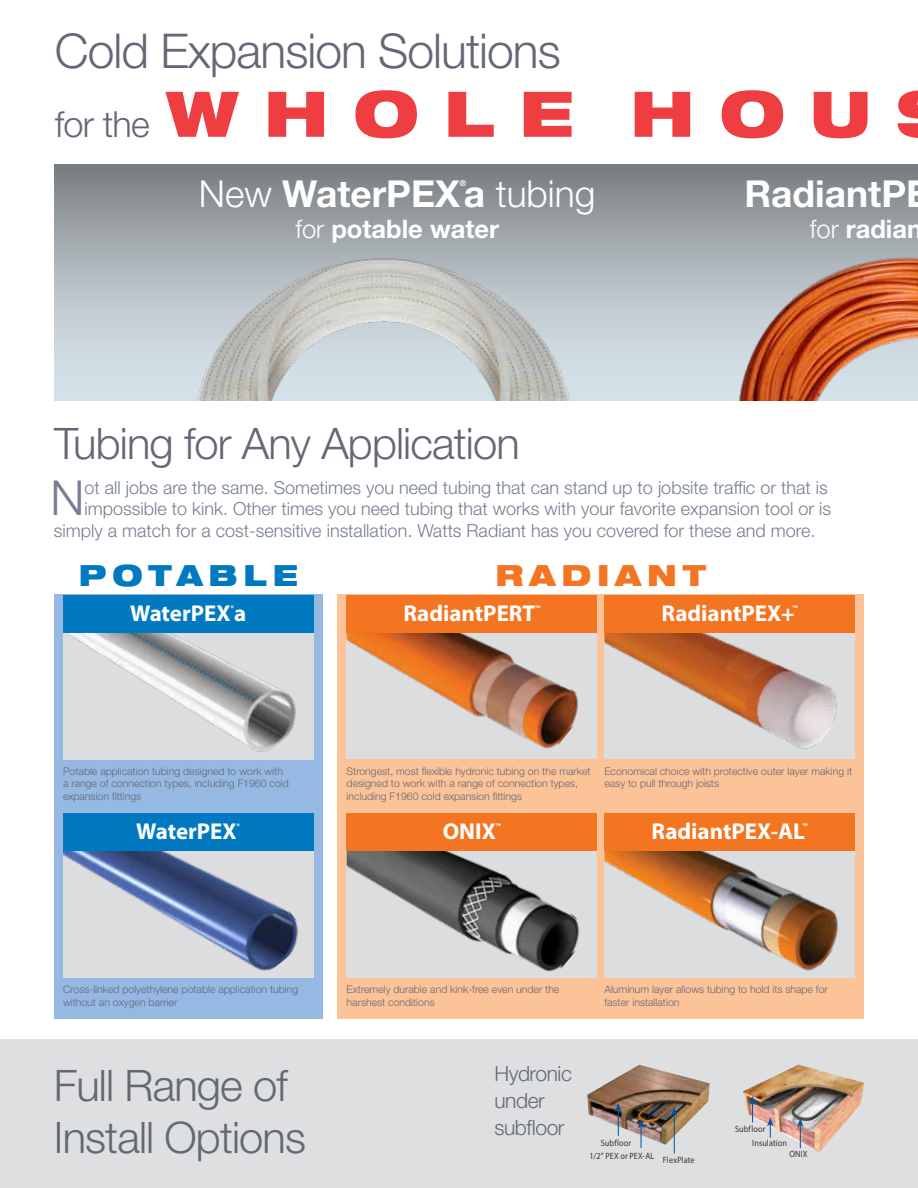
<style>
.page{position:relative;width:918px;height:1188px;background:#fff}
.page>*{position:absolute;margin:0;border:0;box-sizing:border-box;transform-origin:0 0}
.t1{font:900 expanded 63px "Helvetica Neue LT Std";letter-spacing:.4em;color:#ef3e42}
.t2{font:300 48.3px "Helvetica Neue LT Std";color:#757f8f}
.t3{font:300 48px "Helvetica Neue LT Std";letter-spacing:-.02em;color:#646875}
.t4{font:300 43.5px/52.2px "Helvetica Neue LT Std";letter-spacing:-.02em;color:#646875}
.t5{font:300 37.2px "Helvetica Neue LT Std";color:#fff}
.t6{font:700 37.2px "Helvetica Neue LT Std";color:#fff}
.t7{font:900 expanded 29.25px "Helvetica Neue LT Std";letter-spacing:.2em;color:#0079c1}
.t8{font:900 expanded 29.25px "Helvetica Neue LT Std";letter-spacing:.2em;color:#f47521}
.t9{font:700 25.5px "Helvetica Neue LT Std";color:#fff}
.t10{font:700 22.95px "Myriad Pro";color:#fff}
.t11{font:300 21px/27px "Helvetica Neue LT Std";letter-spacing:-.02em;color:#646875}
.t12{font:300 18px "Helvetica Neue LT Std";color:#757f8f}
.t13{font:300 10.5px/12.6px "Helvetica Neue LT Std";color:#646875}
.t14{font:9.15px/14.1px "Myriad Pro";letter-spacing:.015em;color:#3a332f;scale:.9 1}
.t15{font:700 8.1px "Myriad Pro";color:#fff}
.t16{font:700 8.1px "Helvetica Neue LT Std";color:#fff}
.s1{font-weight:300;font-stretch:normal;font-size:36px;color:#646875}
.s2{font-weight:300}
.s3{font-weight:700}
</style>
<div class="page">
<div style="left:54px;top:595px;width:269px;height:424px;background:#95b9e2"></div>
<div style="left:338px;top:595px;width:526px;height:424px;background:#fcc399"></div>
<div style="left:54px;top:164px;width:864px;height:237px;background:linear-gradient(to bottom,#808487,#e2eff7)"></div>
<div style="left:0;top:1040px;width:918px;height:148px;background:#dedfe0"></div>
<img style="left:743px;top:1065px;width:121px;height:88px">
<svg style="left:749px;top:1096px;width:7px;height:26px"></svg>
<svg style="left:767px;top:1117px;width:7px;height:21px"></svg>
<svg style="left:797px;top:1118px;width:7px;height:30px"></svg>
<img style="left:587px;top:1064px;width:123px;height:81px">
<svg style="left:615px;top:1103px;width:7px;height:33px"></svg>
<hr style="left:674px;top:1114px;width:1px;height:39px;background:#0054a4">
<svg style="left:671px;top:1107px;width:7px;height:9px"></svg>
<svg style="left:638px;top:1119px;width:6px;height:29px"></svg>
<img style="left:711px;top:239px;width:207px;height:162px">
<img style="left:187px;top:239px;width:416px;height:162px">
<img style="left:63px;top:632px;width:246px;height:128px">
<img style="left:604px;top:851px;width:248px;height:127px">
<img style="left:347px;top:851px;width:246px;height:127px">
<img style="left:604px;top:632px;width:246px;height:127px">
<img style="left:63px;top:851px;width:248px;height:127px">
<div style="left:347px;top:630px;width:250px;height:129px;background:#dcddde"></div>
<img style="left:347px;top:632px;width:244px;height:117px">
<div style="left:63px;top:595px;width:251px;height:37px;background:#0079c1"></div>
<div style="left:347px;top:595px;width:250px;height:37px;background:#f47521"></div>
<div style="left:604px;top:813px;width:251px;height:38px;background:#f47521"></div>
<div style="left:604px;top:595px;width:251px;height:37px;background:#f47521"></div>
<div style="left:347px;top:813px;width:250px;height:38px;background:#f47521"></div>
<div style="left:63px;top:813px;width:251px;height:38px;background:#0079c1"></div>
<h3 class="t3" style="left:55px;top:21px;width:507px">Cold Expansion Solutions</h3>
<h1 class="t1" style="left:55px;top:73px;width:818px"><span class="s1">for the</span>WHOLE HOU</h1>
<p class="t16" style="left:460px;top:178px;width:8px">®</p>
<h3 class="t9" style="left:295px;top:213px;width:205px"><span class="s2">for</span> potable water</h3>
<h3 class="t5" style="left:199px;top:171px;width:398px">New <span class="s3">WaterPEXa</span> tubing</h3>
<h3 class="t6" style="left:744px;top:171px;width:163px">RadiantP</h3>
<h3 class="t9" style="left:810px;top:213px;width:114px"><span class="s2">for</span> radian</h3>
<h3 class="t4" style="left:54px;top:416px;width:467px">Tubing for Any Application</h3>
<h2 class="t2" style="left:51px;top:468px;width:35px">N</h2>
<h3 class="t12" style="left:85px;top:476px;width:745px">ot all jobs are the same. Sometimes you need tubing that can stand up to jobsite traffic or that is</h3>
<h3 class="t12" style="left:85px;top:498px;width:748px">impossible to kink. Other times you need tubing that works with your favorite expansion tool or is</h3>
<h3 class="t12" style="left:54px;top:519px;width:763px">simply a match for a cost-sensitive installation. Watts Radiant has you covered for these and more.</h3>
<h3 class="t7" style="left:79px;top:556px;width:220px">POTABLE</h3>
<h3 class="t8" style="left:496px;top:556px;width:212px">RADIANT</h3>
<h3 class="t10" style="left:130px;top:598px;width:118px">WaterPEX a</h3>
<p class="t15" style="left:231px;top:603px;width:5px">®</p>
<h3 class="t10" style="left:403px;top:598px;width:133px">RadiantPERT</h3>
<p class="t15" style="left:535px;top:603px;width:7px">™</p>
<h3 class="t10" style="left:662px;top:598px;width:135px">RadiantPEX+</h3>
<p class="t15" style="left:793px;top:603px;width:7px">™</p>
<p class="t13" style="left:347px;top:764px;width:246px">Strongest, most flexible hydronic tubing on the market designed to work with a range of connection types, including F1960 cold expansion fittings</p>
<p class="t13" style="left:63px;top:764px;width:227px">Potable application tubing designed to work with a range of connection types, including F1960 cold expansion fittings</p>
<p class="t13" style="left:604px;top:764px;width:249px">Economical choice with protective outer layer making it easy to pull through joists</p>
<h3 class="t10" style="left:443px;top:816px;width:54px">ONIX</h3>
<h3 class="t10" style="left:136px;top:816px;width:102px">WaterPEX</h3>
<p class="t15" style="left:237px;top:821px;width:5px">®</p>
<p class="t15" style="left:496px;top:821px;width:7px">™</p>
<h3 class="t10" style="left:652px;top:816px;width:155px">RadiantPEX-AL</h3>
<p class="t15" style="left:803px;top:821px;width:7px">™</p>
<p class="t13" style="left:63px;top:983px;width:237px">Cross-linked polyethylene potable application tubing without an oxygen barrier</p>
<h3 class="t4" style="left:54px;top:1058px;width:253px">Full Range of<br>Install Options</h3>
<p class="t13" style="left:347px;top:983px;width:214px">Extremely durable and kink-free even under the harshest conditions</p>
<p class="t13" style="left:604px;top:983px;width:225px">Aluminum layer allows tubing to hold its shape for faster installation</p>
<h3 class="t11" style="left:494px;top:1059px;width:79px">Hydronic under subfloor</h3>
<p class="t14" style="left:601px;top:1135px;width:35px">Subfloor</p>
<p class="t14" style="left:590px;top:1149px;width:74px">1/2” PEX or PEX-AL</p>
<p class="t14" style="left:663px;top:1153px;width:37px">FlexPlate</p>
<p class="t14" style="left:752px;top:1122px;width:40px;text-indent:-17px">Subfloor<br>Insulation</p>
<p class="t14" style="left:789px;top:1147px;width:22px">ONIX</p>
</div>
